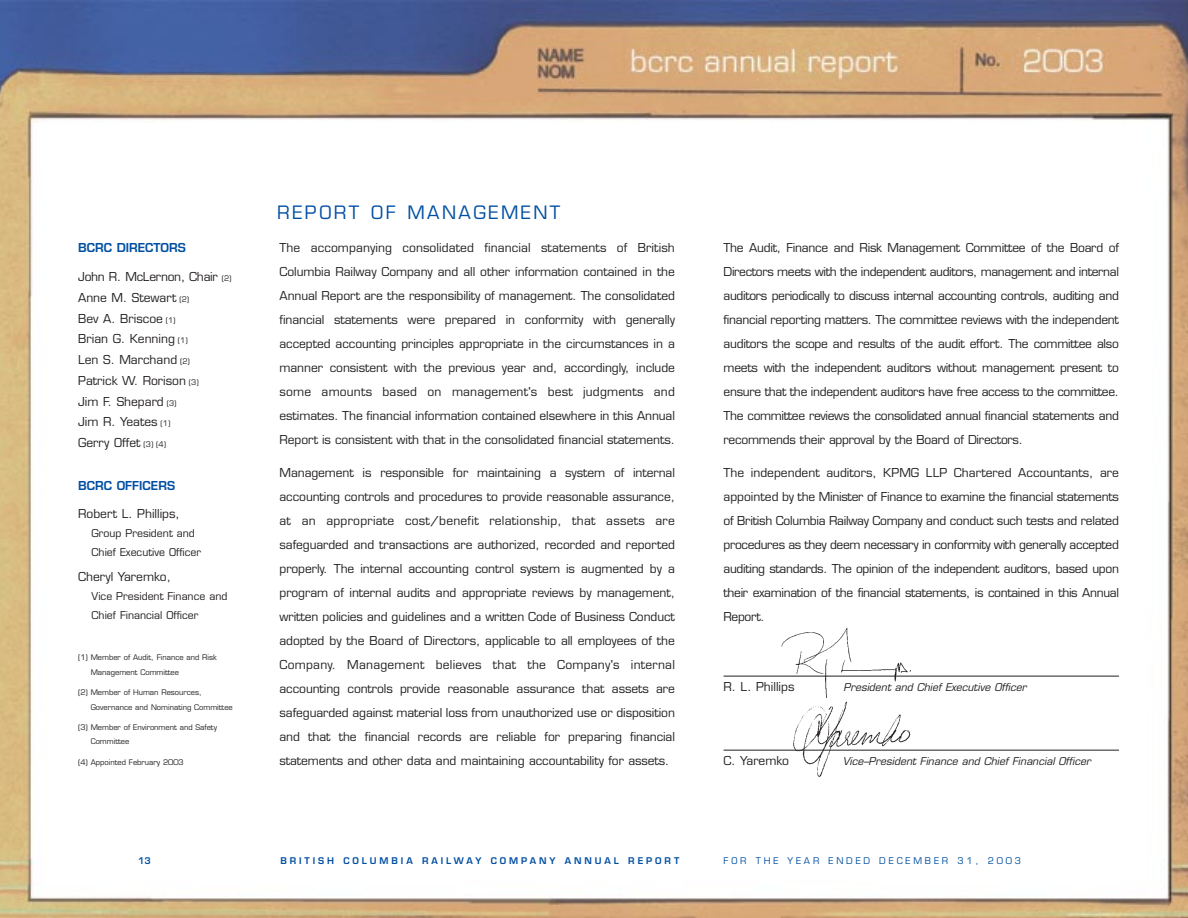
<style>
.page{position:relative;width:1188px;height:918px;background:#fff}
.page>*{position:absolute;margin:0;border:0;box-sizing:border-box;transform-origin:0 0}
.t1{font:18px "Eurostile";letter-spacing:.14em;color:#004fa3}
.t2{font:12px/24px "Eurostile";letter-spacing:-.005em;color:#231f1f;text-align:justify}
.t3{font:600 12px "Eurostile";color:#004fa3}
.t4{font:10.5px/19.2px "Eurostile";color:#231f1f}
.t5{font:italic 10.5px "Eurostile";color:#231f1f}
.t6{font:600 9px "Eurostile";letter-spacing:.325em;color:#004fa3}
.t7{font:9px "Eurostile";letter-spacing:.315em;color:#004fa3}
.t8{font:7.5px/14.7px "Eurostile";color:#231f1f}
.s1{font-size:7.5px}
</style>
<div class="page">
<img style="left:0;top:0;width:1188px;height:918px">
<hr style="left:724px;top:676px;width:395px;height:1px;background:#231f1f">
<hr style="left:724px;top:750px;width:395px;height:1px;background:#231f1f">
<img style="left:778px;top:624px;width:136px;height:73px">
<img style="left:794px;top:697px;width:116px;height:81px">
<p class="t3" style="left:78px;top:243px;width:109px">BCRC DIRECTORS</p>
<p class="t2" style="left:78px;top:268px;width:155px;line-height:20.7px;text-align:left">John R. McLernon, Chair <span class="s1">(2)<br></span>Anne M. Stewart <span class="s1">(2)<br></span>Bev A. Briscoe <span class="s1">(1)<br></span>Brian G. Kenning <span class="s1">(1)<br></span>Len S. Marchand <span class="s1">(2)<br></span>Patrick W. Rorison <span class="s1">(3)<br></span>Jim F. Shepard <span class="s1">(3)<br></span>Jim R. Yeates <span class="s1">(1)<br></span>Gerry Offet <span class="s1">(3) (4)</span></p>
<p class="t3" style="left:78px;top:481px;width:98px">BCRC OFFICERS</p>
<p class="t2" style="left:78px;top:503px;width:103px">Robert L. Phillips,</p>
<p class="t4" style="left:92px;top:525px;width:111px">Group President and<br>Chief Executive Officer</p>
<p class="t2" style="left:78px;top:566px;width:94px">Cheryl Yaremko,</p>
<p class="t4" style="left:92px;top:588px;width:137px">Vice President Finance and<br>Chief Financial Officer</p>
<p class="t8" style="left:91px;top:651px;width:128px;text-indent:-13px">(1) Member of Audit, Finance and Risk<br>Management Committee</p>
<p class="t8" style="left:91px;top:686px;width:144px;text-indent:-13px">(2) Member of Human Resources,<br>Governance and Nominating Committee</p>
<p class="t8" style="left:91px;top:720px;width:128px;text-indent:-13px">(3) Member of Environment and Safety<br>Committee</p>
<p class="t8" style="left:78px;top:755px;width:107px">(4) Appointed February 2003</p>
<p class="t6" style="left:138px;top:857px;width:14px">13</p>
<h1 class="t1" style="left:277px;top:205px;width:285px">REPORT OF MANAGEMENT</h1>
<p class="t2" style="left:280px;top:237px;width:397px">The accompanying consolidated financial statements of British Columbia Railway Company and all other information contained in the Annual Report are the responsibility of management. The consolidated financial statements were prepared in conformity with generally accepted accounting principles appropriate in the circumstances in a manner consistent with the previous year and, accordingly, include some amounts based on management's best judgments and estimates. The financial information contained elsewhere in this Annual Report is consistent with that in the consolidated financial statements.</p>
<p class="t2" style="left:280px;top:462px;width:397px">Management is responsible for maintaining a system of internal accounting controls and procedures to provide reasonable assurance, at an appropriate cost/benefit relationship, that assets are safeguarded and transactions are authorized, recorded and reported properly. The internal accounting control system is augmented by a program of internal audits and appropriate reviews by management, written policies and guidelines and a written Code of Business Conduct adopted by the Board of Directors, applicable to all employees of the Company. Management believes that the Company's internal accounting controls provide reasonable assurance that assets are safeguarded against material loss from unauthorized use or disposition and that the financial records are reliable for preparing financial statements and other data and maintaining accountability for assets.</p>
<p class="t2" style="left:724px;top:237px;width:397px">The Audit, Finance and Risk Management Committee of the Board of Directors meets with the independent auditors, management and internal auditors periodically to discuss internal accounting controls, auditing and financial reporting matters. The committee reviews with the independent auditors the scope and results of the audit effort. The committee also meets with the independent auditors without management present to ensure that the independent auditors have free access to the committee.<br>The committee reviews the consolidated annual financial statements and recommends their approval by the Board of Directors.</p>
<p class="t2" style="left:724px;top:462px;width:397px">The independent auditors, KPMG LLP Chartered Accountants, are appointed by the Minister of Finance to examine the financial statements of British Columbia Railway Company and conduct such tests and related procedures as they deem necessary in conformity with generally accepted auditing standards. The opinion of the independent auditors, based upon their examination of the financial statements, is contained in this Annual Report.</p>
<p class="t2" style="left:724px;top:675px;width:72px">R. L. Phillips</p>
<p class="t5" style="left:844px;top:683px;width:184px">President and Chief Executive Officer</p>
<p class="t2" style="left:724px;top:750px;width:67px">C. Yaremko</p>
<p class="t5" style="left:843px;top:757px;width:249px">Vice–President Finance and Chief Financial Officer</p>
<p class="t6" style="left:280px;top:857px;width:400px">BRITISH COLUMBIA RAILWAY COMPANY ANNUAL REPORT</p>
<p class="t7" style="left:724px;top:857px;width:299px">FOR THE YEAR ENDED DECEMBER 31, 2003</p>
</div>
